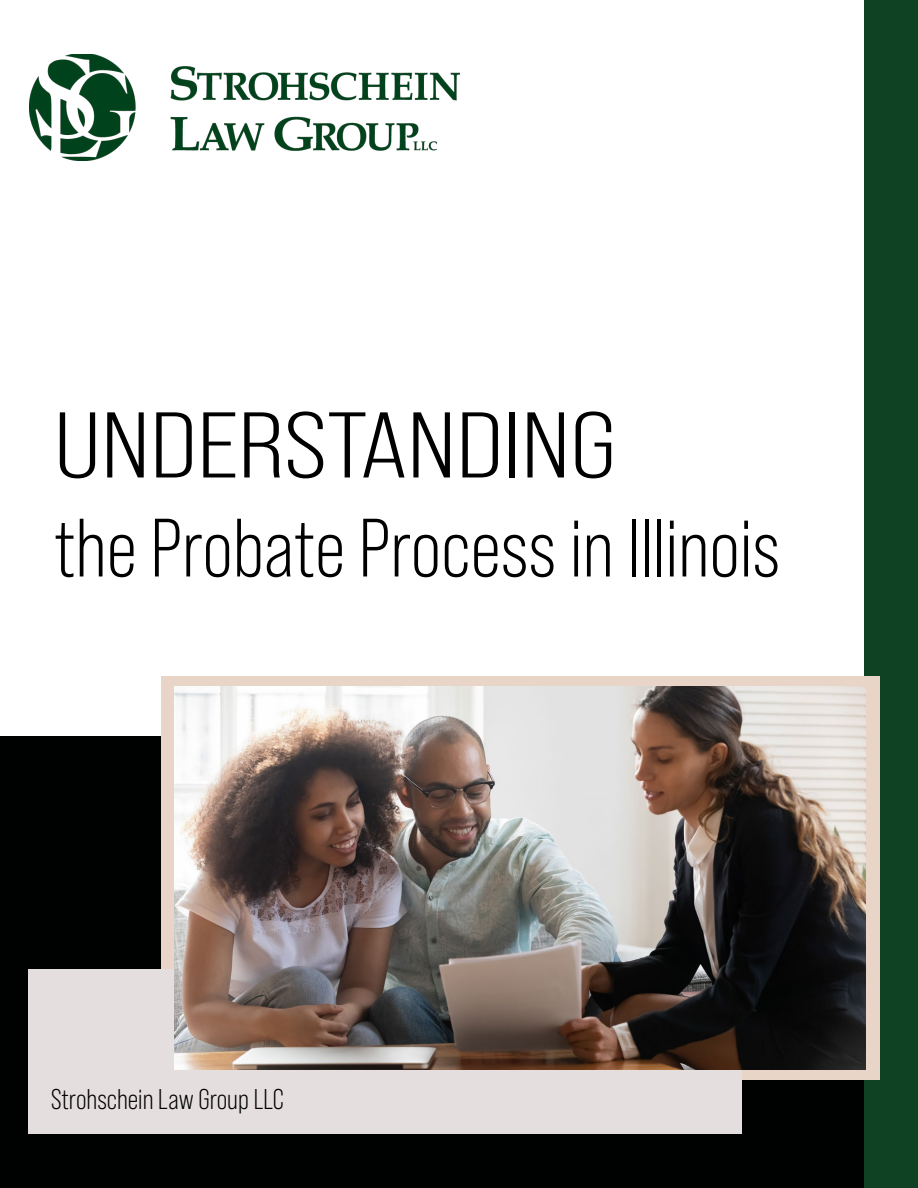
<style>
.page{position:relative;width:918px;height:1188px;background:#fff}
.page>*{position:absolute;margin:0;border:0;box-sizing:border-box;transform-origin:0 0}
.t1{font:93px "Bebas Neue Pro";color:#000;scale:1.25 1}
.t2{font:82.5px "Bebas Neue Pro";color:#000}
.t3{font:28.5px "Bebas Neue Pro";color:#000}
</style>
<div class="page">
<div style="left:0;top:737px;width:864px;height:451px;background:#000101"></div>
<div style="left:864px;top:0;width:54px;height:1188px;background:#0e4222"></div>
<div style="left:161px;top:676px;width:719px;height:404px;background:#e8d5c8"></div>
<div style="left:28px;top:970px;width:714px;height:164px;background:#e4dedf"></div>
<img style="left:175px;top:687px;width:691px;height:382px">
<img style="left:29px;top:54px;width:430px;height:106px">
<p class="t1" style="left:54px;top:394px;width:451px">UNDERSTANDING</p>
<p class="t2" style="left:54px;top:502px;width:728px">the Probate Process in Illinois</p>
<p class="t3" style="left:51px;top:1083px;width:234px">Strohschein Law Group LLC</p>
</div>
